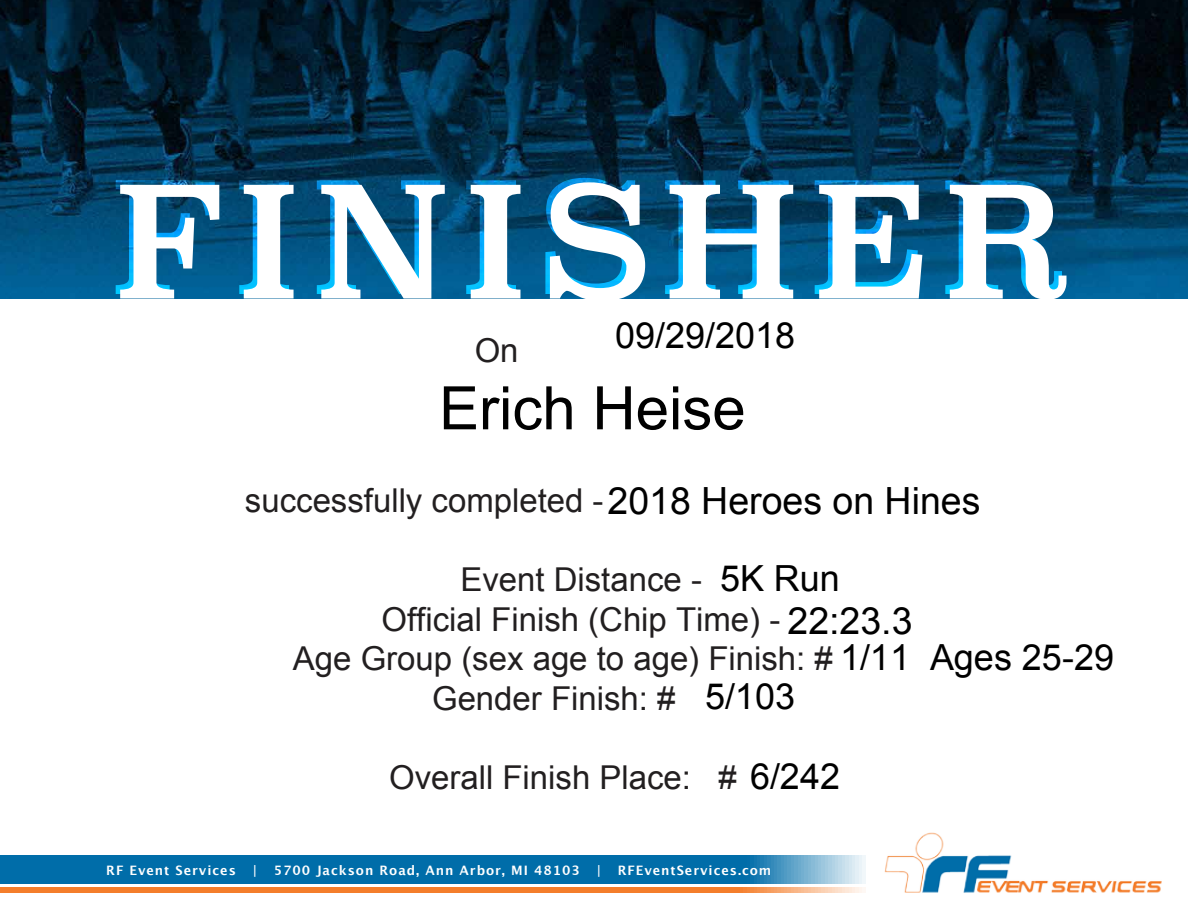
<style>
.page{position:relative;width:1188px;height:918px;background:#fff}
.page>*{position:absolute;margin:0;border:0;box-sizing:border-box;transform-origin:0 0}
.t1{font:153px "Superclarendon";letter-spacing:.1em;color:#fff}
.t2{font:60px "Arial";color:#000}
.t3{font:37.5px "Arial";color:#000}
.t4{font:36px "Arial";color:#000}
.t5{font:32.85px "Arial";color:#221f20}
.t6{font:700 13.05px "Lucida Grande";letter-spacing:.075em;color:#fff}
.s1{font-size:36px;color:#000}
</style>
<div class="page">
<img style="left:0;top:0;width:1188px;height:298px">
<img style="left:884px;top:832px;width:278px;height:61px">
<svg style="left:0;top:856px;width:865px;height:27px;background:#1076ae"></svg>
<svg style="left:0;top:887px;width:865px;height:5px;background:#f48739"></svg>
<h1 class="t1" style="left:110px;top:135px;width:957px">FINISHER</h1>
<p class="t5" style="left:475px;top:328px;width:45px">On</p>
<p class="t4" style="left:615px;top:315px;width:182px">09/29/2018</p>
<h2 class="t2" style="left:439px;top:375px;width:308px">Erich Heise</h2>
<p class="t3" style="left:608px;top:480px;width:374px">2018 Heroes on Hines</p>
<p class="t5" style="left:245px;top:479px;width:360px">successfully completed -</p>
<p class="t4" style="left:720px;top:558px;width:121px">5K Run</p>
<p class="t5" style="left:460px;top:558px;width:243px">Event Distance -</p>
<p class="t5" style="left:382px;top:598px;width:400px">Official Finish (Chip Time) -</p>
<p class="t5" style="left:293px;top:637px;width:619px">Age Group (sex age to age) Finish: # <span class="s1">1/11</span></p>
<p class="t5" style="left:432px;top:677px;width:245px">Gender Finish: #</p>
<p class="t3" style="left:788px;top:600px;width:127px">22:23.3</p>
<p class="t4" style="left:705px;top:677px;width:92px">5/103</p>
<p class="t4" style="left:930px;top:638px;width:186px">Ages 25-29</p>
<p class="t5" style="left:389px;top:756px;width:452px">Overall Finish Place: # <span class="s1">6/242</span></p>
<p class="t6" style="left:106px;top:860px;width:131px">RF Event Services</p>
<p class="t6" style="left:252px;top:860px;width:6px">|</p>
<p class="t6" style="left:274px;top:860px;width:308px">5700 Jackson Road, Ann Arbor, MI 48103</p>
<p class="t6" style="left:596px;top:860px;width:6px">|</p>
<p class="t6" style="left:618px;top:860px;width:155px">RFEventServices.com</p>
</div>
